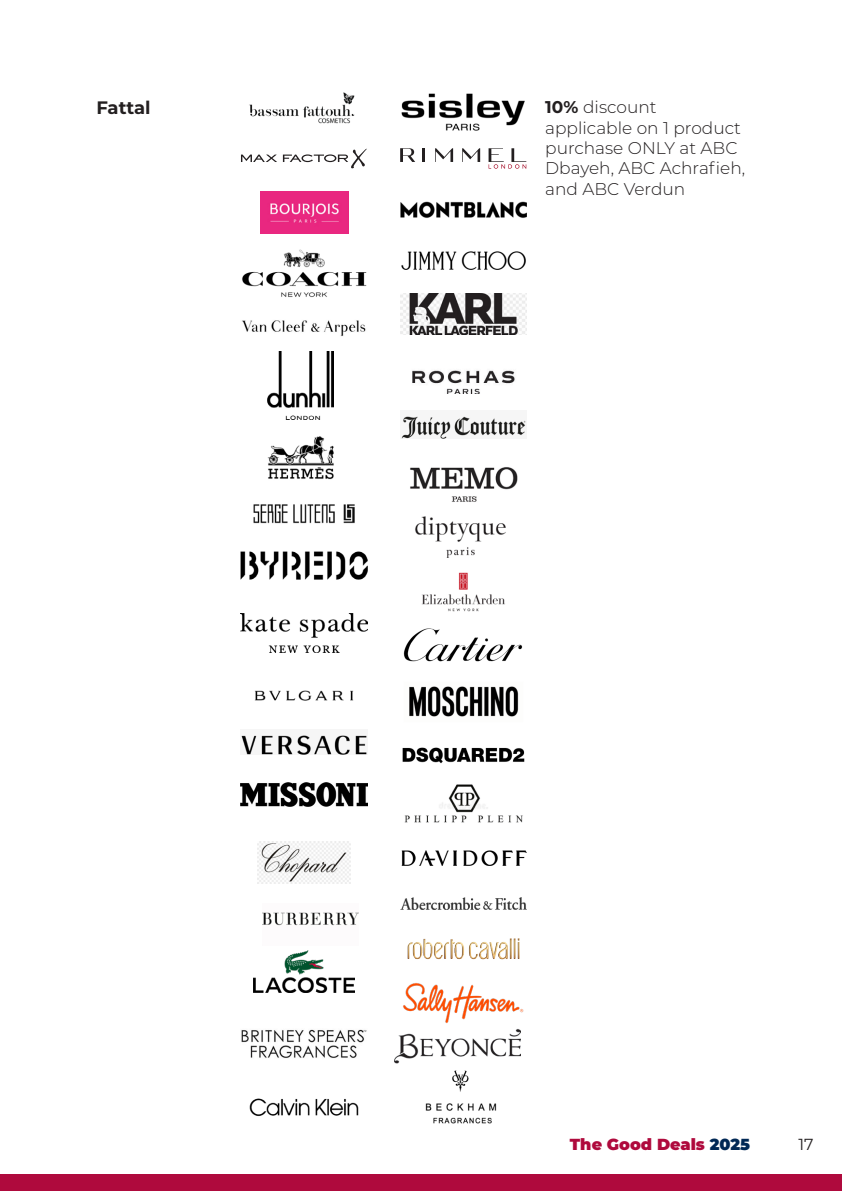
<style>
.page{position:relative;width:842px;height:1191px;background:#fff}
.page>*{position:absolute;margin:0;border:0;box-sizing:border-box;transform-origin:0 0}
.t1{font:700 18px "Montserrat";color:#231f20}
.t2{font:300 17px/20.4px "Montserrat";color:#231f20}
.t3{font:900 16px "Montserrat";color:#af0a3d}
.t4{font:16px "Montserrat";color:#231f20}
.s1{font-weight:700}
.s2{color:#002855}
</style>
<div class="page">
<div style="left:0;top:1175px;width:842px;height:16px;background:#af0a3d"></div>
<img style="left:249px;top:92px;width:106px;height:32px">
<img style="left:267px;top:436px;width:67px;height:44px">
<img style="left:257px;top:841px;width:94px;height:42px">
<img style="left:242px;top:249px;width:125px;height:48px">
<img style="left:241px;top:613px;width:126px;height:40px">
<img style="left:241px;top:1029px;width:126px;height:29px">
<svg style="left:241px;top:155px;width:36px;height:7px"></svg>
<svg style="left:283px;top:149px;width:84px;height:20px"></svg>
<img style="left:253px;top:504px;width:102px;height:20px">
<img style="left:263px;top:912px;width:96px;height:14px">
<img style="left:242px;top:320px;width:124px;height:16px">
<img style="left:255px;top:690px;width:99px;height:11px">
<img style="left:249px;top:1098px;width:110px;height:18px">
<img style="left:260px;top:192px;width:88px;height:41px">
<img style="left:241px;top:552px;width:126px;height:27px">
<img style="left:253px;top:950px;width:102px;height:42px">
<img style="left:267px;top:351px;width:66px;height:68px">
<img style="left:241px;top:783px;width:126px;height:23px">
<img style="left:241px;top:735px;width:126px;height:20px">
<img style="left:401px;top:93px;width:124px;height:38px">
<img style="left:401px;top:416px;width:125px;height:22px">
<img style="left:404px;top:784px;width:119px;height:39px">
<img style="left:401px;top:251px;width:125px;height:19px">
<img style="left:422px;top:572px;width:83px;height:39px">
<img style="left:407px;top:938px;width:113px;height:22px">
<img style="left:403px;top:983px;width:121px;height:40px">
<img style="left:394px;top:1029px;width:127px;height:35px">
<img style="left:425px;top:1070px;width:72px;height:54px">
<svg style="left:423px;top:148px;width:2px;height:14px"></svg>
<svg style="left:435px;top:148px;width:18px;height:14px"></svg>
<svg style="left:462px;top:148px;width:18px;height:14px"></svg>
<svg style="left:400px;top:148px;width:15px;height:14px"></svg>
<svg style="left:489px;top:148px;width:37px;height:21px"></svg>
<img style="left:410px;top:467px;width:108px;height:35px">
<img style="left:401px;top:850px;width:125px;height:15px">
<img style="left:400px;top:293px;width:126px;height:42px">
<img style="left:403px;top:628px;width:120px;height:34px">
<img style="left:400px;top:201px;width:126px;height:17px">
<img style="left:415px;top:516px;width:91px;height:41px">
<img style="left:401px;top:897px;width:125px;height:12px">
<img style="left:412px;top:370px;width:103px;height:23px">
<img style="left:402px;top:747px;width:123px;height:17px">
<img style="left:409px;top:686px;width:110px;height:31px">
<p class="t1" style="left:96px;top:95px;width:56px">Fattal</p>
<p class="t2" style="left:545px;top:96px;width:202px"><span class="s1">10%</span> discount applicable on 1 product purchase ONLY at ABC<br>Dbayeh, ABC Achrafieh, and ABC Verdun</p>
<p class="t3" style="left:570px;top:1132px;width:182px">The Good Deals <span class="s2">2025</span></p>
<p class="t4" style="left:798px;top:1133px;width:17px">17</p>
</div>
